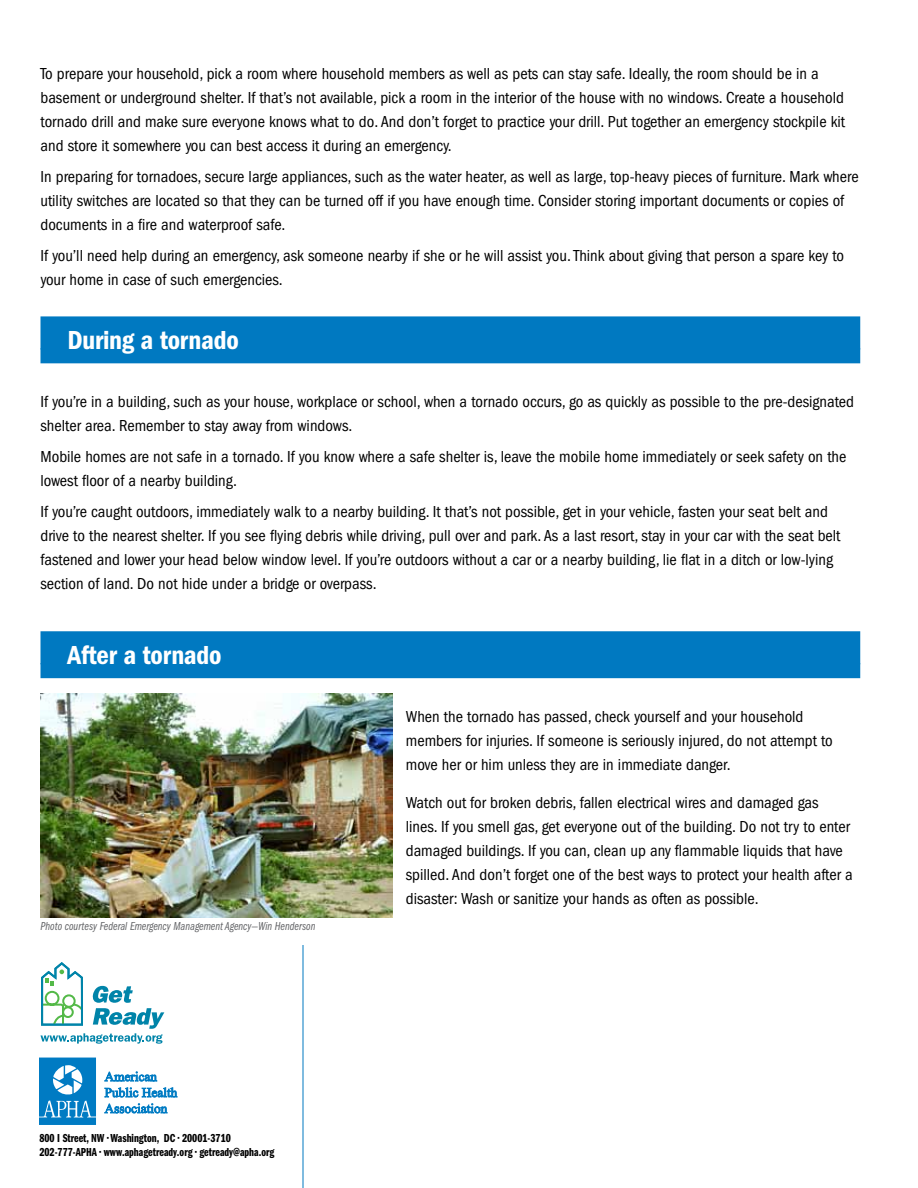
<style>
.page{position:relative;width:918px;height:1188px;background:#fff}
.page>*{position:absolute;margin:0;border:0;box-sizing:border-box;transform-origin:0 0}
.t1{font:600 condensed 27px "Franklin Gothic";letter-spacing:-.01em;color:#fff}
.t2{font:condensed 16.5px/24px "Franklin Gothic";color:#000}
.t3{font:12px/14.4px "Franklin Gothic Demi Cmpr";color:#000}
.t4{font:12px "Franklin Gothic Book Cmpr Ital";color:#656669}
</style>
<div class="page">
<svg style="left:104px;top:1072px;width:73px;height:25px"></svg>
<svg style="left:104px;top:1103px;width:63px;height:10px"></svg>
<svg style="left:39px;top:1058px;width:57px;height:67px;background:#3093ce"></svg>
<svg style="left:40px;top:962px;width:124px;height:82px"></svg>
<div style="left:40px;top:316px;width:820px;height:33px;background:#0079c1"></div>
<div style="left:40px;top:348px;width:820px;height:15px;background:#0079c1"></div>
<div style="left:40px;top:631px;width:820px;height:33px;background:#0079c1"></div>
<div style="left:40px;top:663px;width:820px;height:15px;background:#0079c1"></div>
<hr style="left:303px;top:945px;width:1px;height:243px;background:#0079c1">
<img style="left:40px;top:693px;width:352px;height:225px">
<p class="t2" style="left:40px;top:62px;width:806px">To prepare your household, pick a room where household members as well as pets can stay safe. Ideally, the room should be in a basement or underground shelter. If that’s not available, pick a room in the interior of the house with no windows. Create a household tornado drill and make sure everyone knows what to do. And don’t forget to practice your drill. Put together an emergency stockpile kit and store it somewhere you can best access it during an emergency.</p>
<p class="t2" style="left:40px;top:165px;width:820px">In preparing for tornadoes, secure large appliances, such as the water heater, as well as large, top-heavy pieces of furniture. Mark where utility switches are located so that they can be turned off if you have enough time. Consider storing important documents or copies of documents in a fire and waterproof safe.</p>
<p class="t2" style="left:40px;top:243px;width:805px">If you’ll need help during an emergency, ask someone nearby if she or he will assist you. Think about giving that person a spare key to your home in case of such emergencies.</p>
<h1 class="t1" style="left:68px;top:325px;width:173px">During a tornado</h1>
<p class="t2" style="left:40px;top:390px;width:815px">If you’re in a building, such as your house, workplace or school, when a tornado occurs, go as quickly as possible to the pre-designated shelter area. Remember to stay away from windows.</p>
<p class="t2" style="left:40px;top:445px;width:807px">Mobile homes are not safe in a tornado. If you know where a safe shelter is, leave the mobile home immediately or seek safety on the lowest floor of a nearby building.</p>
<p class="t2" style="left:40px;top:499px;width:801px">If you’re caught outdoors, immediately walk to a nearby building. It that’s not possible, get in your vehicle, fasten your seat belt and drive to the nearest shelter. If you see flying debris while driving, pull over and park. As a last resort, stay in your car with the seat belt fastened and lower your head below window level. If you’re outdoors without a car or a nearby building, lie flat in a ditch or low-lying section of land. Do not hide under a bridge or overpass.</p>
<h1 class="t1" style="left:68px;top:640px;width:156px">After a tornado</h1>
<p class="t4" style="left:40px;top:920px;width:276px">Photo courtesy Federal Emergency Management Agency—Win Henderson</p>
<p class="t3" style="left:39px;top:1131px;width:237px">800 I Street, NW • Washington, DC • 20001-3710<br>202-777-APHA • www.aphagetready.org • getready@apha.org</p>
<p class="t2" style="left:406px;top:705px;width:429px">When the tornado has passed, check yourself and your household members for injuries. If someone is seriously injured, do not attempt to move her or him unless they are in immediate danger.</p>
<p class="t2" style="left:406px;top:790px;width:448px">Watch out for broken debris, fallen electrical wires and damaged gas lines. If you smell gas, get everyone out of the building. Do not try to enter damaged buildings. If you can, clean up any flammable liquids that have spilled. And don’t forget one of the best ways to protect your health after a disaster: Wash or sanitize your hands as often as possible.</p>
</div>
